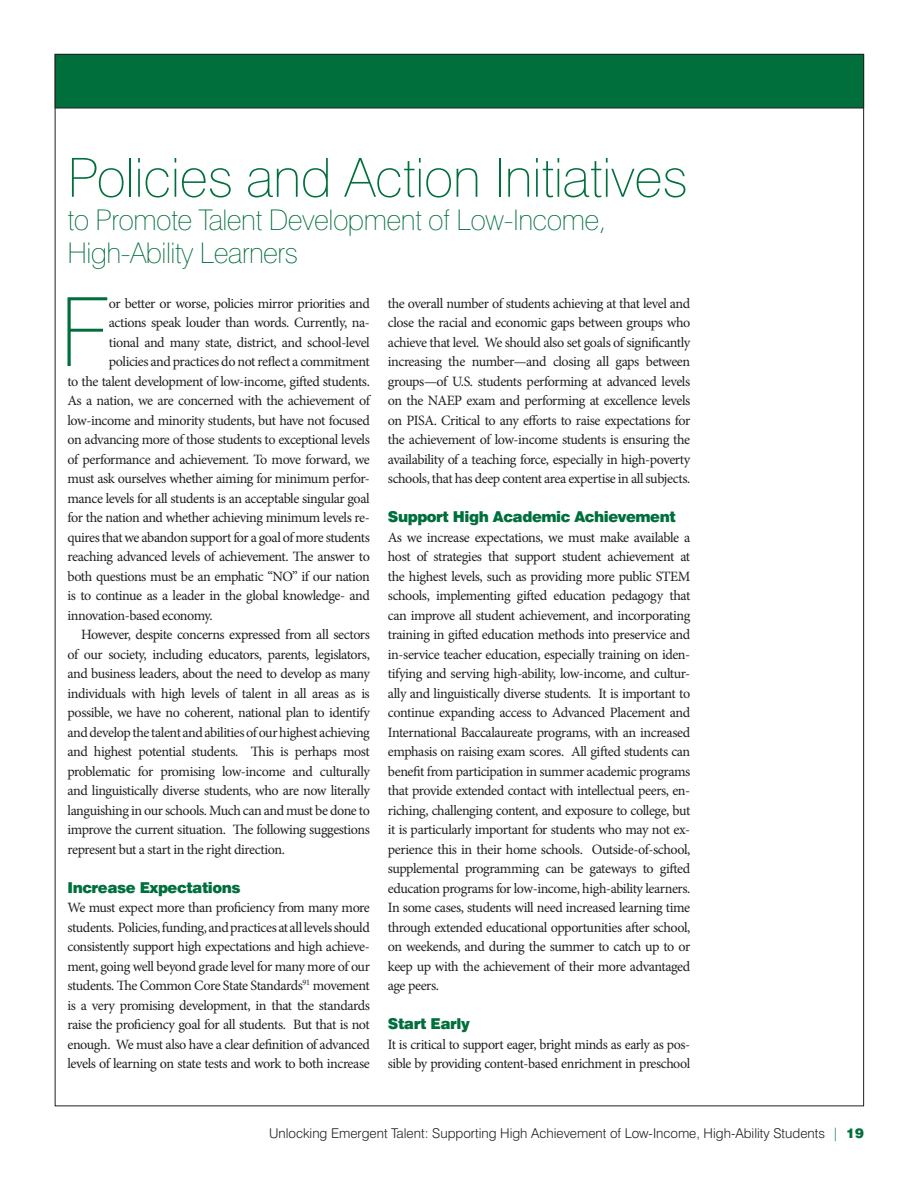
<style>
.page{position:relative;width:918px;height:1188px;background:#fff}
.page>*{position:absolute;margin:0;border:0;box-sizing:border-box;transform-origin:0 0}
.Body_Initial_CAP{font:100 95.55px "Swiss 721 BT";color:#006f3c}
.t1{font:100 54px "Swiss 721 BT";letter-spacing:-.01em;color:#006f3c}
.t2{font:100 28.5px/33px "Swiss 721 BT";letter-spacing:-.02em;color:#006f3c}
.Subhead{font:900 15px "Swiss 721 BT";letter-spacing:-.03em;color:#006f3c}
.Body_text_NO_INDENT{font:14.25px/19.5px "Minion Pro";letter-spacing:-.03em;color:#231f20;text-align:justify}
.Body_Initial_CAP-2{font:14.25px "Minion Pro";letter-spacing:-.035em;color:#231f20}
.Body_text{font:14.25px/19.5px "Minion Pro";letter-spacing:-.03em;color:#231f20;text-align:justify}
.t3{font:300 13.5px "Swiss 721 BT";color:#231f20}
.s1{color:#006f3c}
.s2{font-weight:900;color:#006f3c}
</style>
<div class="page">
<div style="left:55px;top:54px;width:809px;height:54px;background:#006f3c"></div>
<div style="left:55px;top:54px;width:809px;height:54px;border:1px solid #231f20"></div>
<p class="t1" style="left:68px;top:145px;width:622px">Policies and Action Initiatives</p>
<p class="t2" style="left:68px;top:203px;width:540px">to Promote Talent Development of Low-Income,<br>High-Ability Learners</p>
<p class="Body_Initial_CAP" style="left:60px;top:274px;width:51px">F</p>
<p class="Body_Initial_CAP-2" style="left:109px;top:293px;width:263px">or better or worse, policies mirror priorities and</p>
<p class="Body_text_NO_INDENT" style="left:388px;top:293px;width:304px">the overall number of students achieving at that level and close the racial and economic gaps between groups who achieve that level. We should also set goals of significantly increasing the number—and closing all gaps between groups—of U.S. students performing at advanced levels on the NAEP exam and performing at excellence levels on PISA. Critical to any efforts to raise expectations for the achievement of low-income students is ensuring the availability of a teaching force, especially in high-poverty schools, that has deep content area expertise in all subjects.</p>
<p class="Subhead" style="left:388px;top:508px;width:289px">Support High Academic Achievement</p>
<p class="Body_text_NO_INDENT" style="left:388px;top:527px;width:304px">As we increase expectations, we must make available a host of strategies that support student achievement at the highest levels, such as providing more public STEM schools, implementing gifted education pedagogy that can improve all student achievement, and incorporating training in gifted education methods into preservice and in-service teacher education, especially training on iden&shy;tifying and serving high-ability, low-income, and cultur&shy;ally and linguistically diverse students. It is important to continue expanding access to Advanced Placement and International Baccalaureate programs, with an increased emphasis on raising exam scores. All gifted students can benefit from participation in summer academic programs that provide extended contact with intellectual peers, en&shy;riching, challenging content, and exposure to college, but it is particularly important for students who may not ex&shy;perience this in their home schools. Outside-of-school, supplemental programming can be gateways to gifted education programs for low-income, high-ability learners.<br>In some cases, students will need increased learning time through extended educational opportunities after school, on weekends, and during the summer to catch up to or keep up with the achievement of their more advantaged age peers.</p>
<p class="Subhead" style="left:388px;top:1015px;width:83px">Start Early</p>
<p class="Body_text_NO_INDENT" style="left:388px;top:1034px;width:304px">It is critical to support eager, bright minds as early as pos&shy;sible by providing content-based enrichment in preschool</p>
<p class="Body_Initial_CAP-2" style="left:109px;top:313px;width:263px">actions speak louder than words. Currently, na-</p>
<p class="Body_Initial_CAP-2" style="left:109px;top:332px;width:263px">tional and many state, district, and school-level</p>
<p class="Body_Initial_CAP-2" style="left:109px;top:352px;width:263px">policies and practices do not reflect a commitment</p>
<p class="Body_Initial_CAP-2" style="left:68px;top:371px;width:304px">to the talent development of low-income, gifted students.</p>
<p class="Body_Initial_CAP-2" style="left:68px;top:391px;width:304px">As a nation, we are concerned with the achievement of</p>
<p class="Body_Initial_CAP-2" style="left:68px;top:410px;width:304px">low-income and minority students, but have not focused</p>
<p class="Body_Initial_CAP-2" style="left:68px;top:430px;width:304px">on advancing more of those students to exceptional levels</p>
<p class="Body_Initial_CAP-2" style="left:68px;top:449px;width:304px">of performance and achievement. To move forward, we</p>
<p class="Body_Initial_CAP-2" style="left:68px;top:469px;width:304px">must ask ourselves whether aiming for minimum perfor-</p>
<p class="Body_Initial_CAP-2" style="left:68px;top:488px;width:304px">mance levels for all students is an acceptable singular goal</p>
<p class="Body_Initial_CAP-2" style="left:68px;top:508px;width:304px">for the nation and whether achieving minimum levels re-</p>
<p class="Body_Initial_CAP-2" style="left:68px;top:527px;width:304px">quires that we abandon support for a goal of more students</p>
<p class="Body_Initial_CAP-2" style="left:68px;top:547px;width:304px">reaching advanced levels of achievement. The answer to</p>
<p class="Body_Initial_CAP-2" style="left:68px;top:566px;width:304px">both questions must be an emphatic “NO” if our nation</p>
<p class="Body_Initial_CAP-2" style="left:68px;top:586px;width:304px">is to continue as a leader in the global knowledge- and</p>
<p class="Body_Initial_CAP-2" style="left:68px;top:605px;width:147px">innovation-based economy.</p>
<p class="Body_text" style="left:68px;top:625px;width:304px;text-indent:14px">However, despite concerns expressed from all sectors of our society, including educators, parents, legislators, and business leaders, about the need to develop as many individuals with high levels of talent in all areas as is possible, we have no coherent, national plan to identify and develop the talent and abilities of our highest achieving and highest potential students. This is perhaps most problematic for promising low-income and culturally and linguistically diverse students, who are now literally languishing in our schools. Much can and must be done to improve the current situation. The following suggestions represent but a start in the right direction.</p>
<p class="Subhead" style="left:68px;top:878px;width:175px">Increase Expectations</p>
<p class="Body_text_NO_INDENT" style="left:68px;top:898px;width:304px">We must expect more than proficiency from many more students. Policies, funding, and practices at all levels should consistently support high expectations and high achieve&shy;ment, going well beyond grade level for many more of our students. The Common Core State Standards<sup>91</sup> movement is a very promising development, in that the standards raise the proficiency goal for all students. But that is not enough. We must also have a clear definition of advanced levels of learning on state tests and work to both increase</p>
<p class="t3" style="left:269px;top:1125px;width:596px">Unlocking Emergent Talent: Supporting High Achievement of Low-Income, High-Ability Students <span class="s1">|</span> <span class="s2">19</span></p>
</div>
